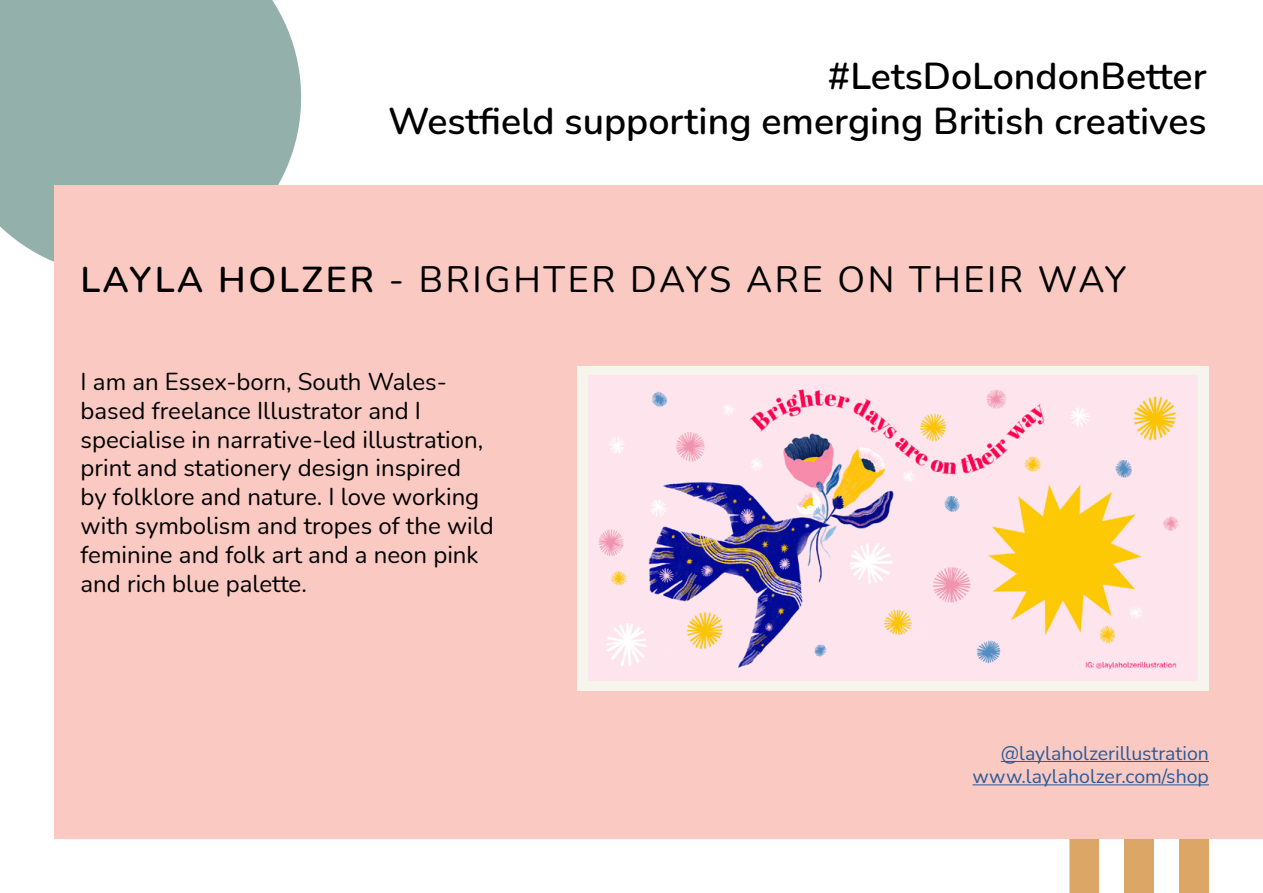
<style>
.page{position:relative;width:1263px;height:893px;background:#fff}
.page>*{position:absolute;margin:0;border:0;box-sizing:border-box;transform-origin:0 0}
.t1{font:600 37.5px/45px "Nunito";color:#000;text-align:right}
.t2{font:36px "Nunito";letter-spacing:.075em;color:#000}
.t3{font:24px/28.8px "Nunito";color:#000}
.t4{font:19.5px/23.4px "Nunito";color:#275b9b;text-align:right}
.s1{font-weight:600}
</style>
<div class="page">
<div style="left:1179px;top:558px;width:30px;height:335px;background:#dba666"></div>
<div style="left:1124px;top:558px;width:30px;height:335px;background:#dba666"></div>
<div style="left:1069px;top:558px;width:30px;height:335px;background:#dba666"></div>
<div style="left:0;top:0;width:301px;height:262px;background:#94b0ab"></div>
<div style="left:54px;top:185px;width:1209px;height:654px;background:#fac9c2"></div>
<div style="left:577px;top:366px;width:632px;height:324px;background:#f5f5ed"></div>
<img style="left:589px;top:376px;width:609px;height:304px">
<hr style="left:1001px;top:761px;width:208px;height:1px;background:#275b9b">
<hr style="left:972px;top:784px;width:237px;height:1px;background:#275b9b">
<h1 class="t1" style="left:388px;top:52px;width:820px">#LetsDoLondonBetter<br>Westfield supporting emerging British creatives</h1>
<h2 class="t2" style="left:81px;top:254px;width:1047px"><span class="s1">LAYLA HOLZER</span> - BRIGHTER DAYS ARE ON THEIR WAY</h2>
<p class="t3" style="left:81px;top:366px;width:415px">I am an Essex-born, South Wales&shy;based freelance Illustrator and I specialise in narrative-led illustration, print and stationery design inspired<br>by folklore and nature. I love working with symbolism and tropes of the wild feminine and folk art and a neon pink and rich blue palette.</p>
<p class="t4" style="left:972px;top:741px;width:238px">@laylaholzerillustration www.laylaholzer.com/shop</p>
</div>
